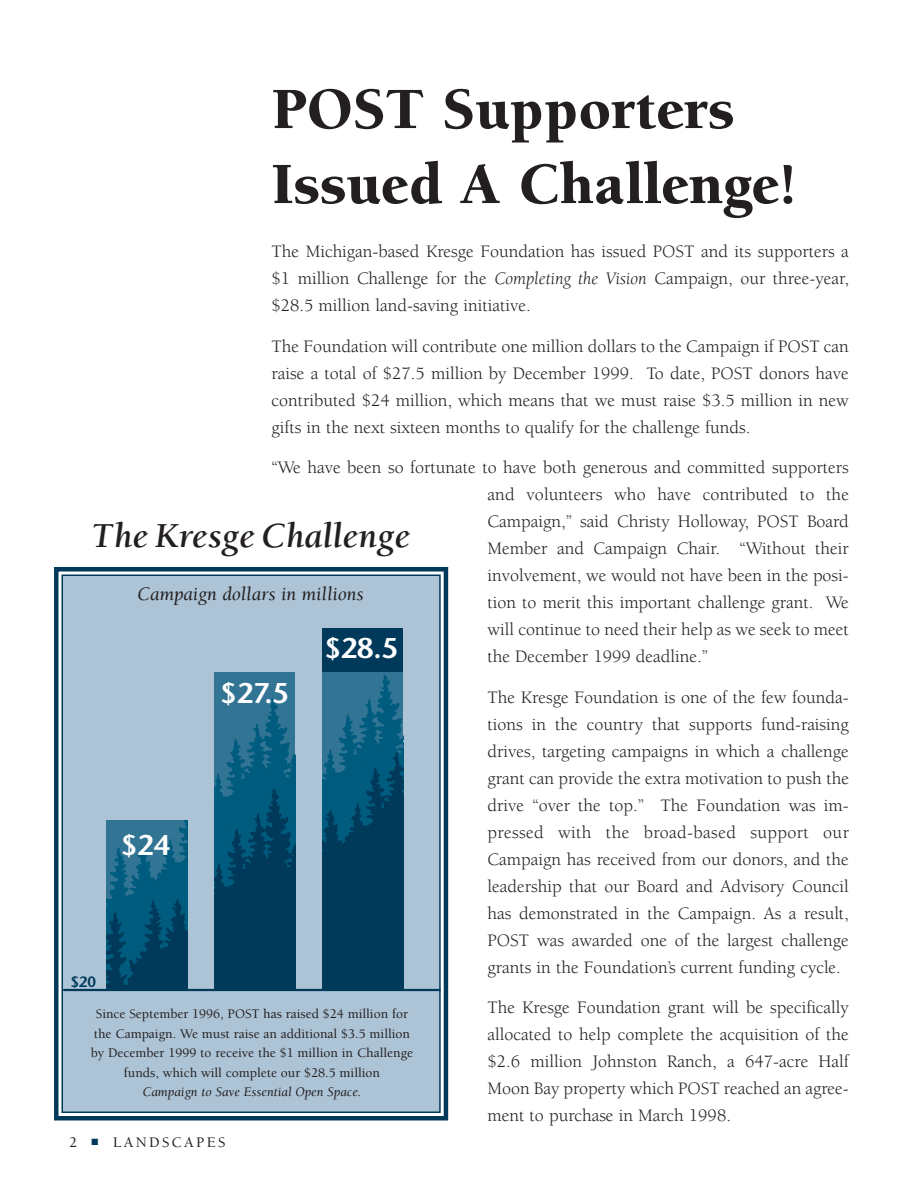
<style>
.page{position:relative;width:918px;height:1188px;background:#fff}
.page>*{position:absolute;margin:0;border:0;box-sizing:border-box;transform-origin:0 0}
.t1{font:900 60px/75px "Berkeley";color:#231f20}
.t2{font:italic 700 36px "Berkeley";color:#231f20}
.t3{font:600 28.5px "Stone Sans";color:#fff}
.t4{font:italic 19.5px "Berkeley";color:#231f20}
.t5{font:18px/27px "Berkeley";color:#231f20;text-align:justify}
.t6{font:500 15px "Berkeley";letter-spacing:.155em;color:#231f20}
.t7{font:600 15px "Stone Sans";color:#00395a}
.t8{font:500 13.5px/19.5px "Berkeley";color:#231f20;text-align:center}
.t9{font:italic 13.5px "Berkeley";color:#231f20}
.s1{font-style:italic}
.s2{color:#00395a}
</style>
<div class="page">
<div style="left:62px;top:575px;width:378px;height:537px;background:#adc4d6"></div>
<div style="left:54px;top:567px;width:394px;height:553px;border:4px solid #00395a"></div>
<div style="left:62px;top:574px;width:379px;height:539px;border:2px solid #00395a"></div>
<img style="left:107px;top:820px;width:80px;height:169px">
<div style="left:215px;top:672px;width:80px;height:317px;background:#327494"></div>
<img style="left:215px;top:699px;width:80px;height:86px">
<img style="left:323px;top:672px;width:80px;height:52px">
<hr style="left:63px;top:989px;width:377px;height:2px;background:#00395a">
<img style="left:215px;top:785px;width:80px;height:204px">
<img style="left:323px;top:724px;width:80px;height:265px">
<div style="left:323px;top:628px;width:80px;height:44px;background:#00395a"></div>
<h1 class="t1" style="left:272px;top:77px;width:527px">POST Supporters<br>Issued A Challenge!</h1>
<p class="t5" style="left:272px;top:240px;width:579px">The Michigan-based Kresge Foundation has issued POST and its supporters a $1 million Challenge for the <span class="s1">Completing the Vision</span> Campaign, our three-year, $28.5 million land-saving initiative.</p>
<p class="t5" style="left:272px;top:334px;width:579px">The Foundation will contribute one million dollars to the Campaign if POST can raise a total of $27.5 million by December 1999. To date, POST donors have contributed $24 million, which means that we must raise $3.5 million in new gifts in the next sixteen months to qualify for the challenge funds.</p>
<p class="t5" style="left:488px;top:456px;width:363px;text-indent:-216px">“We have been so fortunate to have both generous and committed supporters and volunteers who have contributed to the Campaign,” said Christy Holloway, POST Board Member and Campaign Chair. “Without their involvement, we would not have been in the posi&shy;tion to merit this important challenge grant. We will continue to need their help as we seek to meet the December 1999 deadline.”</p>
<p class="t5" style="left:488px;top:685px;width:363px">The Kresge Foundation is one of the few founda&shy;tions in the country that supports fund-raising drives, targeting campaigns in which a challenge grant can provide the extra motivation to push the drive “over the top.” The Foundation was im&shy;pressed with the broad-based support our Campaign has received from our donors, and the leadership that our Board and Advisory Council has demonstrated in the Campaign. As a result, POST was awarded one of the largest challenge grants in the Foundation’s current funding cycle.</p>
<p class="t5" style="left:488px;top:996px;width:363px">The Kresge Foundation grant will be specifically allocated to help complete the acquisition of the $2.6 million Johnston Ranch, a 647-acre Half Moon Bay property which POST reached an agree&shy;ment to purchase in March 1998.</p>
<h2 class="t2" style="left:92px;top:521px;width:320px">The Kresge Challenge</h2>
<p class="t4" style="left:138px;top:586px;width:228px">Campaign dollars in millions</p>
<h3 class="t3" style="left:325px;top:637px;width:75px">$28.5</h3>
<h3 class="t3" style="left:220px;top:682px;width:70px">$27.5</h3>
<h3 class="t3" style="left:121px;top:834px;width:51px">$24</h3>
<p class="t7" style="left:70px;top:976px;width:27px">$20</p>
<p class="t8" style="left:91px;top:1006px;width:324px">Since September 1996, POST has raised $24 million for the Campaign. We must raise an additional $3.5 million by December 1999 to receive the $1 million in Challenge funds, which will complete our $28.5 million</p>
<p class="t9" style="left:143px;top:1087px;width:220px">Campaign to Save Essential Open Space.</p>
<p class="t6" style="left:69px;top:1136px;width:158px">2 <span class="s2">■</span> LANDSCAPES</p>
</div>
